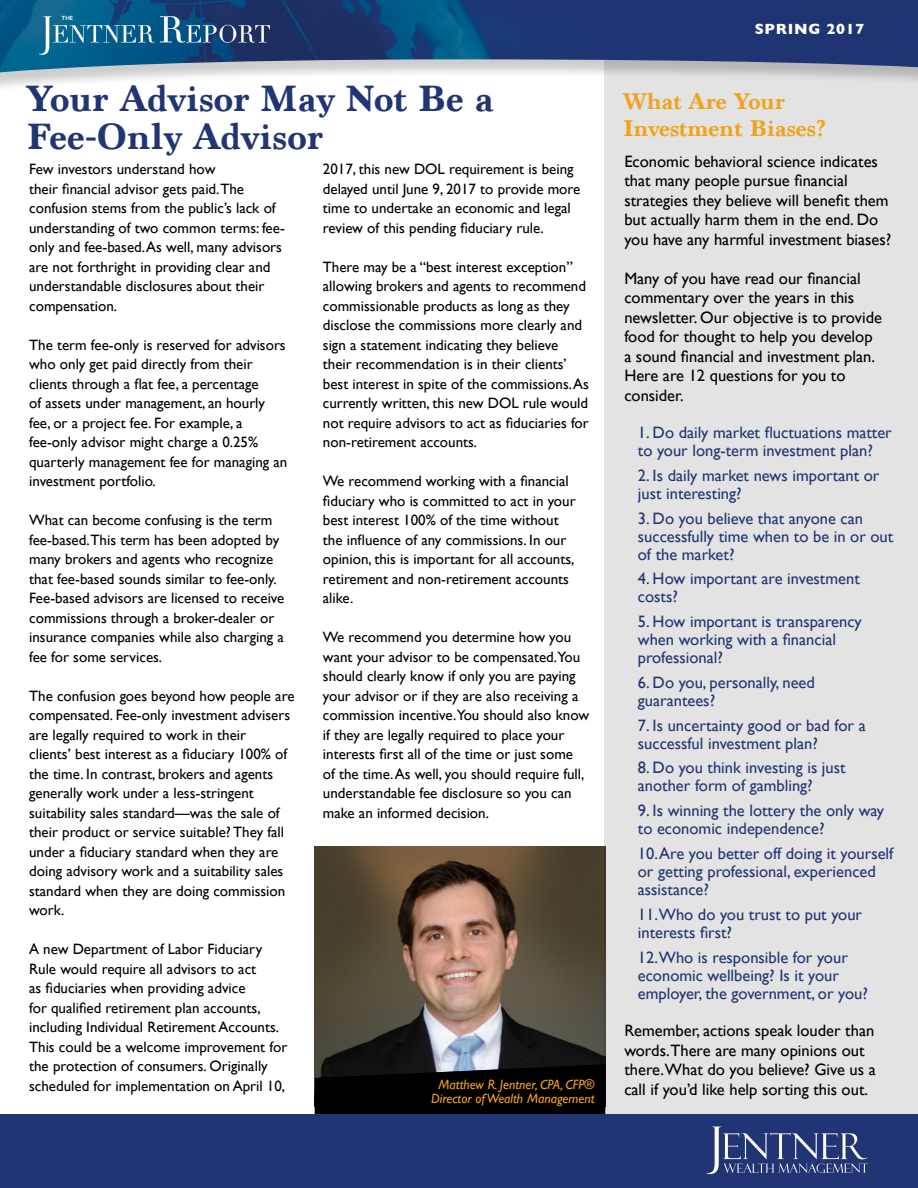
<style>
.page{position:relative;width:918px;height:1188px;background:#fff}
.page>*{position:absolute;margin:0;border:0;box-sizing:border-box;transform-origin:0 0}
.t1{font:700 38.55px/37.2px "Marion";color:#213574}
.t2{font:700 24px/27px "Marion";color:#f1a218}
.t3{font:16.5px/18px "Gill Sans";color:#213574}
.t4{font:16.5px/19.5px "Gill Sans";color:#000}
.t5{font:15px/19.5px "Gill Sans";color:#000}
.t6{font:700 15px "Gill Sans";letter-spacing:.05em;color:#fff}
.t7{font:italic 13.5px/13.5px "Gill Sans";color:#f1a218;text-align:center}
.t8{font:600 6px "Gill Sans";color:#fff}
</style>
<div class="page">
<img style="left:315px;top:847px;width:289px;height:217px">
<img style="left:315px;top:1064px;width:289px;height:51px">
<div style="left:604px;top:0;width:314px;height:1188px;background:#e3e3e3"></div>
<div style="left:0;top:0;width:918px;height:94px;background:#000;opacity:.2"></div>
<img style="left:0;top:0;width:918px;height:72px">
<svg style="left:39px;top:16px;width:231px;height:39px"></svg>
<div style="left:0;top:1115px;width:918px;height:73px;background:#213574"></div>
<svg style="left:706px;top:1127px;width:162px;height:47px"></svg>
<p class="t8" style="left:61px;top:15px;width:14px">THE</p>
<h1 class="t1" style="left:27px;top:81px;width:469px">Your Advisor May Not Be a<br>Fee-Only Advisor</h1>
<p class="t5" style="left:29px;top:159px;width:257px">Few investors understand how<br>their financial advisor gets paid.The confusion stems from the public’s lack of understanding of two common terms: fee&shy;only and fee-based. As well, many advisors are not forthright in providing clear and understandable disclosures about their compensation.</p>
<p class="t5" style="left:29px;top:335px;width:260px">The term fee-only is reserved for advisors who only get paid directly from their clients through a flat fee, a percentage<br>of assets under management, an hourly fee, or a project fee. For example, a fee-only advisor might charge a 0.25% quarterly management fee for managing an investment portfolio.</p>
<p class="t5" style="left:29px;top:510px;width:257px">What can become confusing is the term fee-based.This term has been adopted by many brokers and agents who recognize that fee-based sounds similar to fee-only.<br>Fee-based advisors are licensed to receive commissions through a broker-dealer or insurance companies while also charging a fee for some services.</p>
<p class="t5" style="left:29px;top:686px;width:267px">The confusion goes beyond how people are compensated. Fee-only investment advisers are legally required to work in their<br>clients’ best interest as a fiduciary 100% of the time. In contrast, brokers and agents generally work under a less-stringent suitability sales standard—was the sale of their product or service suitable? They fall under a fiduciary standard when they are doing advisory work and a suitability sales standard when they are doing commission work.</p>
<p class="t5" style="left:29px;top:939px;width:260px">A new Department of Labor Fiduciary Rule would require all advisors to act<br>as fiduciaries when providing advice<br>for qualified retirement plan accounts, including Individual Retirement Accounts.<br>This could be a welcome improvement for the protection of consumers. Originally scheduled for implementation on April 10,</p>
<p class="t5" style="left:323px;top:159px;width:259px">2017, this new DOL requirement is being delayed until June 9, 2017 to provide more time to undertake an economic and legal review of this pending fiduciary rule.</p>
<p class="t5" style="left:323px;top:257px;width:268px">There may be a “best interest exception” allowing brokers and agents to recommend commissionable products as long as they disclose the commissions more clearly and sign a statement indicating they believe their recommendation is in their clients’ best interest in spite of the commissions. As currently written, this new DOL rule would not require advisors to act as fiduciaries for non-retirement accounts.</p>
<p class="t5" style="left:323px;top:471px;width:254px">We recommend working with a financial fiduciary who is committed to act in your best interest 100% of the time without the influence of any commissions. In our opinion, this is important for all accounts, retirement and non-retirement accounts alike.</p>
<p class="t5" style="left:323px;top:627px;width:268px">We recommend you determine how you want your advisor to be compensated.You should clearly know if only you are paying your advisor or if they are also receiving a commission incentive.You should also know if they are legally required to place your interests first all of the time or just some<br>of the time. As well, you should require full, understandable fee disclosure so you can make an informed decision.</p>
<p class="t7" style="left:431px;top:1078px;width:165px">Matthew R. Jentner, CPA, CFP®<br>Director of Wealth Management</p>
<p class="t6" style="left:755px;top:17px;width:111px">SPRING 2017</p>
<h2 class="t2" style="left:623px;top:88px;width:204px">What Are Your<br>Investment Biases?</h2>
<p class="t4" style="left:624px;top:151px;width:269px">Economic behavioral science indicates that many people pursue financial strategies they believe will benefit them but actually harm them in the end. Do you have any harmful investment biases?</p>
<p class="t4" style="left:624px;top:268px;width:259px">Many of you have read our financial commentary over the years in this newsletter. Our objective is to provide food for thought to help you develop a sound financial and investment plan.<br>Here are 12 questions for you to consider.</p>
<p class="t3" style="left:638px;top:423px;width:256px">1. Do daily market fluctuations matter to your long-term investment plan?</p>
<p class="t3" style="left:638px;top:466px;width:243px">2. Is daily market news important or just interesting?</p>
<p class="t3" style="left:638px;top:509px;width:257px">3. Do you believe that anyone can successfully time when to be in or out of the market?</p>
<p class="t3" style="left:638px;top:570px;width:224px">4. How important are investment costs?</p>
<p class="t3" style="left:638px;top:613px;width:225px">5. How important is transparency when working with a financial professional?</p>
<p class="t3" style="left:638px;top:673px;width:179px">6. Do you, personally, need guarantees?</p>
<p class="t3" style="left:638px;top:716px;width:229px">7. Is uncertainty good or bad for a successful investment plan?</p>
<p class="t3" style="left:638px;top:759px;width:209px">8. Do you think investing is just another form of gambling?</p>
<p class="t3" style="left:638px;top:802px;width:248px">9. Is winning the lottery the only way to economic independence?</p>
<p class="t3" style="left:638px;top:844px;width:257px">10. Are you better off doing it yourself or getting professional, experienced assistance?</p>
<p class="t3" style="left:638px;top:905px;width:226px">11.Who do you trust to put your interests first?</p>
<p class="t3" style="left:638px;top:948px;width:232px">12.Who is responsible for your economic wellbeing? Is it your employer, the government, or you?</p>
<p class="t4" style="left:624px;top:1021px;width:253px">Remember, actions speak louder than words.There are many opinions out there.What do you believe? Give us a call if you’d like help sorting this out.</p>
</div>
